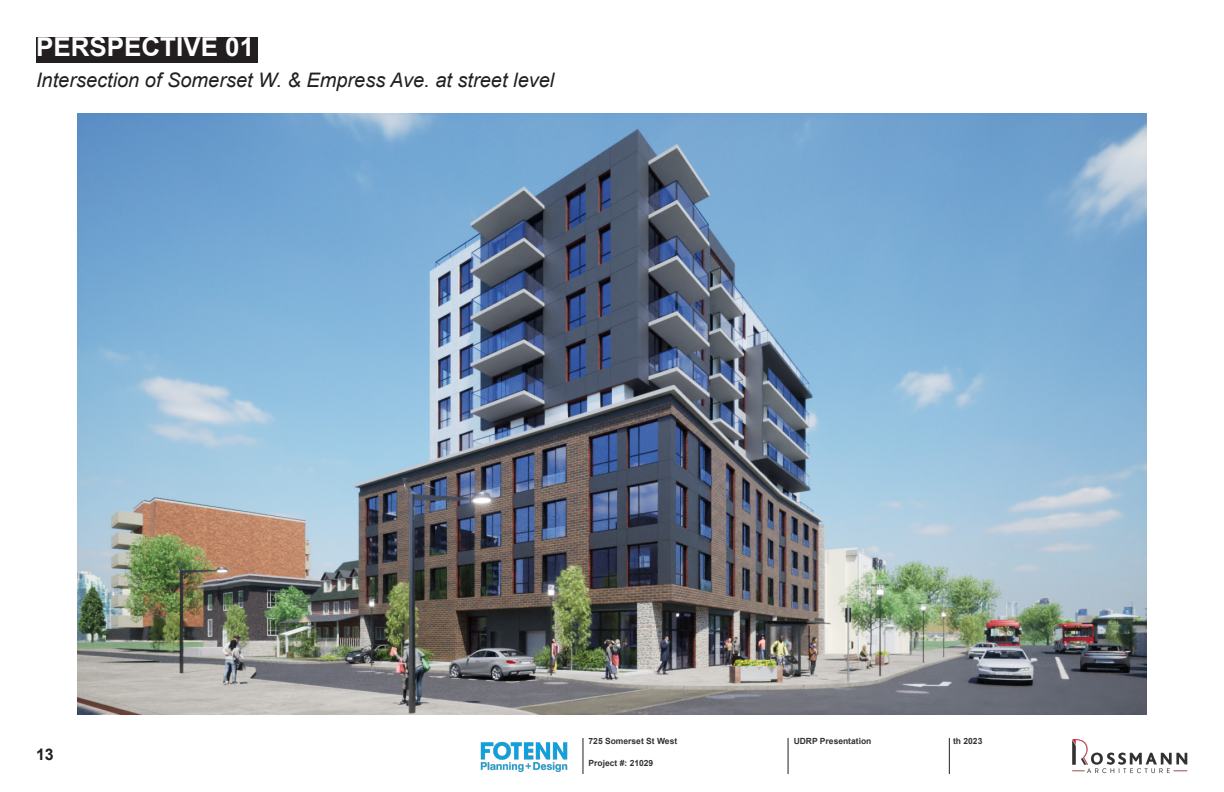
<style>
.page{position:relative;width:1224px;height:792px;background:#fff}
.page>*{position:absolute;margin:0;border:0;box-sizing:border-box;transform-origin:0 0}
.t1{font:700 26px "Arial";color:#fff}
.t2{font:italic 20px "Arial";color:#231f20}
.t3{font:700 16px "Arial";color:#231f20}
.t4{font:700 8.5px "Arial";color:#323232}
</style>
<div class="page">
<hr style="left:949px;top:738px;width:1px;height:36px;background:#231f20">
<hr style="left:788px;top:738px;width:1px;height:36px;background:#231f20">
<img style="left:1072px;top:739px;width:116px;height:35px">
<div style="left:36px;top:37px;width:222px;height:26px;background:#231f20"></div>
<img style="left:78px;top:113px;width:1068px;height:602px">
<img style="left:480px;top:738px;width:104px;height:36px">
<p class="t1" style="left:36px;top:29px;width:220px">PERSPECTIVE 01</p>
<p class="t2" style="left:36px;top:67px;width:520px">Intersection of Somerset W. &amp; Empress Ave. at street level</p>
<h3 class="t3" style="left:36px;top:743px;width:19px">13</h3>
<p class="t4" style="left:589px;top:735px;width:90px">725 Somerset St West</p>
<p class="t4" style="left:794px;top:735px;width:79px">UDRP Presentation</p>
<p class="t4" style="left:953px;top:735px;width:31px">th 2023</p>
<p class="t4" style="left:589px;top:757px;width:66px">Project #: 21029</p>
</div>
